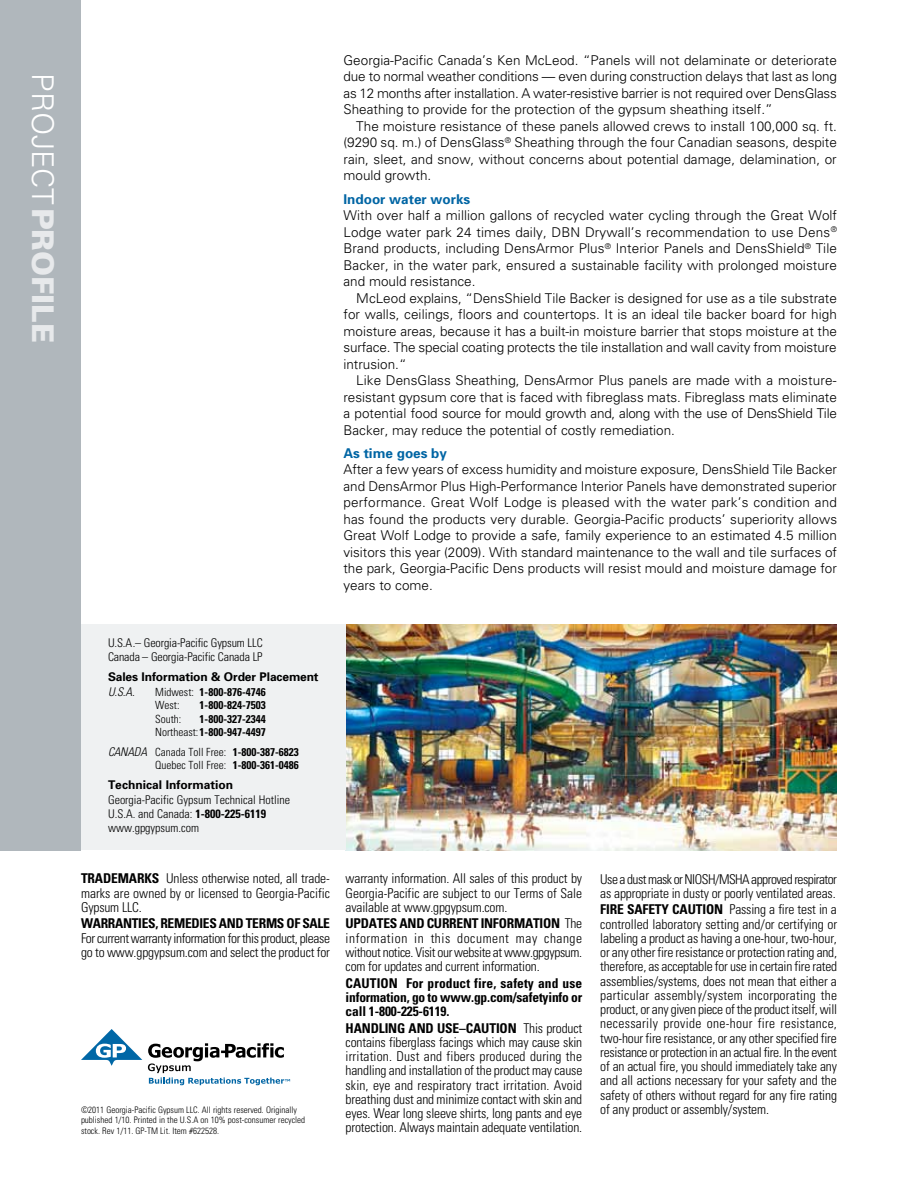
<style>
.page{position:relative;width:918px;height:1188px;background:#fff}
.page>*{position:absolute;margin:0;border:0;box-sizing:border-box;transform-origin:0 0}
.t1{font:300 30px "Univers";color:#fff}
.t2{font:300 13.5px/16.5px "Univers";color:#000;text-align:justify}
.t3{font:300 condensed 13.5px/14.2px "Univers";letter-spacing:-.01em;color:#000;text-align:justify}
.t4{font:700 condensed 13.5px/14.2px "Univers";letter-spacing:-.01em;color:#000;text-align:justify}
.t5{font:300 condensed 13.5px/14.2px "Univers";letter-spacing:-.03em;color:#000}
.t6{font:700 13.5px "Univers";color:#0065a4}
.t7{font:300 condensed 12px/14.4px "Univers";color:#000}
.t8{font:700 12px "Univers";letter-spacing:-.01em;color:#000}
.t9{font:italic 300 condensed 12px "Univers";color:#000}
.t10{font:700 condensed 11.25px/13.5px "Univers";color:#000}
.t11{font:300 condensed 11.25px/13.5px "Univers";color:#000;text-align:right}
.t12{font:300 condensed 9px/10.5px "Univers";color:#000}
.s1{font-weight:900;color:#e7e9eb}
.s2{font-weight:300}
.s3{font-style:italic;font-size:12px}
.s4{font-weight:700}
</style>
<div class="page">
<img style="left:346px;top:624px;width:491px;height:226px">
<div style="left:54px;top:625px;width:292px;height:225px;background:#eff1f2"></div>
<div style="left:0;top:0;width:81px;height:850px;background:#b0b7bc"></div>
<svg style="left:81px;top:1029px;width:61px;height:37px"></svg>
<svg style="left:148px;top:1043px;width:142px;height:42px"></svg>
<h1 class="t1" style="left:61px;top:73px;width:271px;rotate:90deg">PROJECT<span class="s1">PROFILE</span></h1>
<p class="t2" style="left:344px;top:51px;width:495px">Georgia-Pacific Canada’s Ken McLeod. “Panels will not delaminate or deteriorate due to normal weather conditions — even during construction delays that last as long as 12 months after installation. A water-resistive barrier is not required over DensGlass Sheathing to provide for the protection of the gypsum sheathing itself.”</p>
<p class="t2" style="left:344px;top:117px;width:495px;text-indent:13px">The moisture resistance of these panels allowed crews to install 100,000 sq. ft. (9290 sq. m.) of DensGlass<sup>®</sup> Sheathing through the four Canadian seasons, despite rain, sleet, and snow, without concerns about potential damage, delamination, or mould growth.</p>
<p class="t6" style="left:344px;top:190px;width:128px">Indoor water works</p>
<p class="t2" style="left:343px;top:207px;width:495px">With over half a million gallons of recycled water cycling through the Great Wolf Lodge water park 24 times daily, DBN Drywall’s recommendation to use Dens<sup>® </sup>Brand products, including DensArmor Plus<sup>®</sup> Interior Panels and DensShield<sup>®</sup> Tile Backer, in the water park, ensured a sustainable facility with prolonged moisture and mould resistance.</p>
<p class="t2" style="left:343px;top:289px;width:495px;text-indent:13px">McLeod explains, “DensShield Tile Backer is designed for use as a tile substrate for walls, ceilings, floors and countertops. It is an ideal tile backer board for high moisture areas, because it has a built-in moisture barrier that stops moisture at the surface. The special coating protects the tile installation and wall cavity from moisture intrusion.“</p>
<p class="t2" style="left:343px;top:372px;width:495px;text-indent:13px">Like DensGlass Sheathing, DensArmor Plus panels are made with a moisture&shy;resistant gypsum core that is faced with fibreglass mats. Fibreglass mats eliminate a potential food source for mould growth and, along with the use of DensShield Tile Backer, may reduce the potential of costly remediation.</p>
<p class="t6" style="left:343px;top:444px;width:105px">As time goes by</p>
<p class="t2" style="left:343px;top:461px;width:495px">After a few years of excess humidity and moisture exposure, DensShield Tile Backer and DensArmor Plus High-Performance Interior Panels have demonstrated superior performance. Great Wolf Lodge is pleased with the water park’s condition and has found the products very durable. Georgia-Pacific products’ superiority allows Great Wolf Lodge to provide a safe, family experience to an estimated 4.5 million visitors this year (2009). With standard maintenance to the wall and tile surfaces of the park, Georgia-Pacific Dens products will resist mould and moisture damage for years to come.</p>
<p class="t7" style="left:108px;top:635px;width:156px">U.S.A.– Georgia-Pacific Gypsum LLC<br>Canada – Georgia-Pacific Canada LP</p>
<p class="t8" style="left:108px;top:669px;width:212px">Sales Information &amp; Order Placement</p>
<p class="t9" style="left:108px;top:684px;width:28px">U.S.A.</p>
<p class="t10" style="left:155px;top:685px;width:112px"><span class="s2">Midwest:</span> 1-800-876-4746<br><span class="s2">West:</span></p>
<p class="t10" style="left:200px;top:698px;width:68px">1-800-824-7503</p>
<p class="t11" style="left:155px;top:712px;width:28px">South:</p>
<p class="t10" style="left:155px;top:712px;width:112px;text-align:right">1-800-327-2344<br><span class="s2">Northeast:</span> 1-800-947-4497</p>
<p class="t11" style="left:108px;top:745px;width:192px"><span class="s3">CANADA</span> Canada Toll Free: <span class="s4">1-800-387-6823<br></span>Quebec Toll Free: <span class="s4">1-800-361-0486</span></p>
<p class="t8" style="left:108px;top:777px;width:127px">Technical Information</p>
<p class="t7" style="left:108px;top:792px;width:184px">Georgia-Pacific Gypsum Technical Hotline<br>U.S.A. and Canada: <span class="s4">1-800-225-6119 </span>www.gpgypsum.com</p>
<p class="t3" style="left:81px;top:871px;width:251px"><span class="s4">TRADEMARKS</span> Unless otherwise noted, all trade&shy;marks are owned by or licensed to Georgia-Pacific Gypsum LLC.</p>
<p class="t4" style="left:81px;top:916px;width:251px">WARRANTIES, REMEDIES AND TERMS OF SALE</p>
<p class="t5" style="left:81px;top:931px;width:251px">For current warranty information for this product, please go to www.gpgypsum.com and select the product for</p>
<p class="t12" style="left:81px;top:1104px;width:226px">©2011 Georgia-Pacific Gypsum LLC. All rights reserved. Originally published 1/10. Printed in the U.S.A on 10% post-consumer recycled stock. Rev 1/11. GP-TM Lit. Item #622528.</p>
<p class="t3" style="left:346px;top:871px;width:238px">warranty information. All sales of this product by Georgia-Pacific are subject to our Terms of Sale available at www.gpgypsum.com.</p>
<p class="t3" style="left:346px;top:916px;width:238px"><span class="s4">UPDATES AND CURRENT INFORMATION</span> The information in this document may change without notice. Visit our website at www.gpgypsum. com for updates and current information.</p>
<p class="t4" style="left:346px;top:975px;width:238px">CAUTION For product fire, safety and use information, go to www.gp.com/safetyinfo or call 1-800-225-6119.</p>
<p class="t3" style="left:346px;top:1020px;width:238px"><span class="s4">HANDLING AND USE–CAUTION</span> This product contains fiberglass facings which may cause skin irritation. Dust and fibers produced during the handling and installation of the product may cause skin, eye and respiratory tract irritation. Avoid breathing dust and minimize contact with skin and eyes. Wear long sleeve shirts, long pants and eye protection. Always maintain adequate ventilation.</p>
<p class="t3" style="left:600px;top:872px;width:238px">Use a dust mask or NIOSH/MSHA approved respirator as appropriate in dusty or poorly ventilated areas.</p>
<p class="t3" style="left:600px;top:902px;width:238px"><span class="s4">FIRE SAFETY CAUTION</span> Passing a fire test in a controlled laboratory setting and/or certifying or labeling a product as having a one-hour, two-hour, or any other fire resistance or protection rating and, therefore, as acceptable for use in certain fire rated assemblies/systems, does not mean that either a particular assembly/system incorporating the product, or any given piece of the product itself, will necessarily provide one-hour fire resistance, two-hour fire resistance, or any other specified fire resistance or protection in an actual fire. In the event of an actual fire, you should immediately take any and all actions necessary for your safety and the safety of others without regard for any fire rating of any product or assembly/system.</p>
</div>
